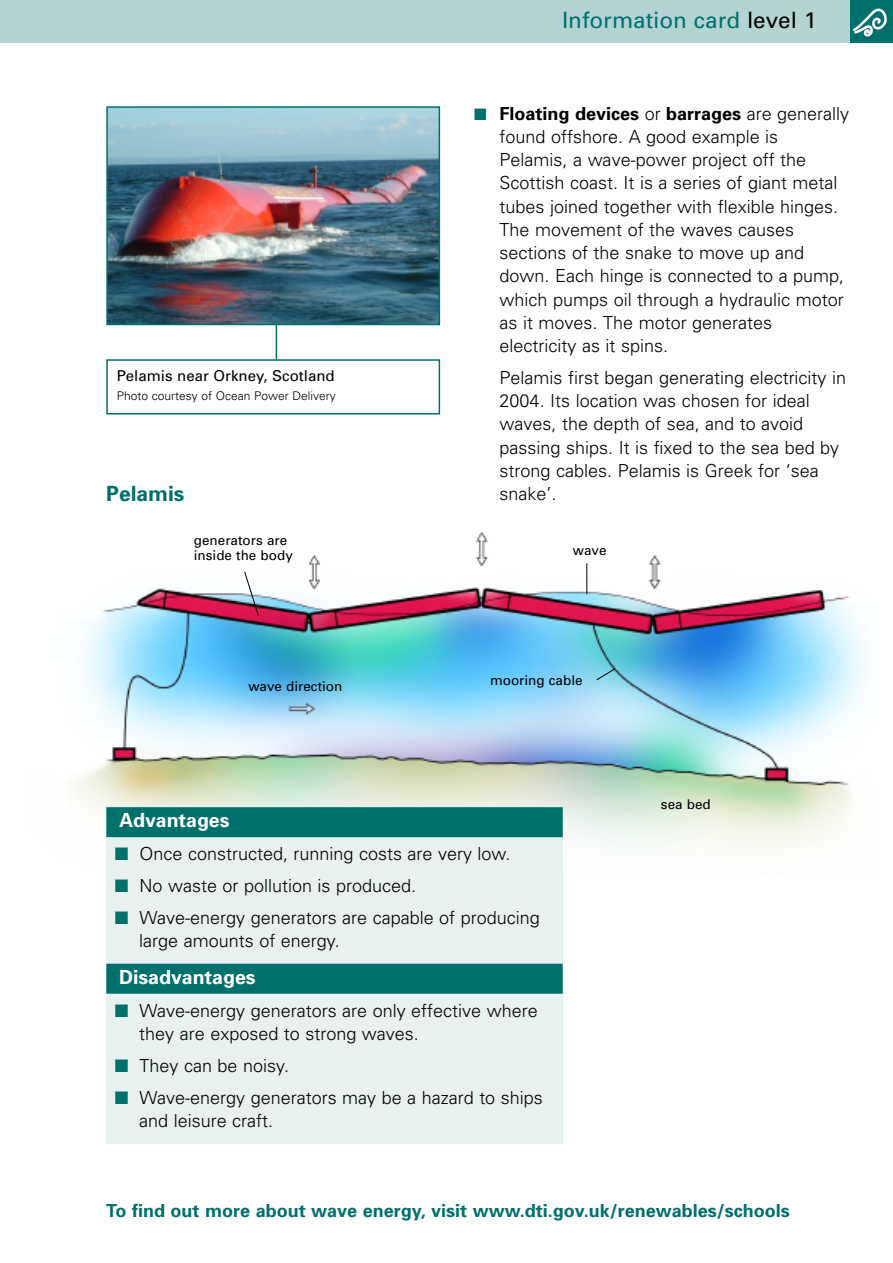
<style>
.page{position:relative;width:893px;height:1263px;background:#fff}
.page>*{position:absolute;margin:0;border:0;box-sizing:border-box;transform-origin:0 0}
.t1{font:22.5px "Univers";color:#00706d}
.t2{font:700 21px "Univers";color:#00706d}
.t3{font:700 19.5px "Univers";color:#fff}
.t4{font:300 18px/23.2px "Univers";color:#000}
.t5{font:700 18px "Univers";color:#00706d}
.t6{font:15px "Univers";color:#000}
.t7{font:13.5px/15.1px "Univers";color:#000}
.t8{font:300 12px "Univers";color:#000}
.s1{color:#000}
.s2{color:#00706d}
.s3{font-weight:700}
</style>
<div class="page">
<img style="left:72px;top:531px;width:796px;height:317px">
<div style="left:106px;top:805px;width:457px;height:338px;background:#e6f1f0"></div>
<div style="left:0;top:0;width:850px;height:43px;background:#b3d4d3"></div>
<div style="left:850px;top:0;width:43px;height:43px;background:#00706d"></div>
<svg style="left:853px;top:8px;width:33px;height:29px"></svg>
<img style="left:109px;top:109px;width:328px;height:213px">
<div style="left:106px;top:106px;width:334px;height:219px;border:2px solid #00706d"></div>
<div style="left:106px;top:359px;width:334px;height:56px;border:2px solid #00706d"></div>
<div style="left:106px;top:807px;width:457px;height:30px;background:#00706d"></div>
<div style="left:106px;top:964px;width:457px;height:30px;background:#00706d"></div>
<hr style="left:276px;top:324px;width:1px;height:36px;background:#00706d">
<svg style="left:244px;top:572px;width:14px;height:43px"></svg>
<hr style="left:587px;top:563px;width:1px;height:31px;background:#000">
<svg style="left:596px;top:668px;width:19px;height:12px"></svg>
<p class="t6" style="left:117px;top:370px;width:219px">Pelamis near Orkney, Scotland</p>
<p class="t8" style="left:117px;top:391px;width:221px">Photo courtesy of Ocean Power Delivery</p>
<p class="t2" style="left:106px;top:486px;width:80px">Pelamis</p>
<p class="t1" style="left:562px;top:12px;width:256px">Information card <span class="s1">level 1</span></p>
<p class="t4" style="left:500px;top:103px;width:351px;text-indent:-26px"><span class="s2">■</span> <span class="s3">Floating devices</span> or <span class="s3">barrages</span> are generally found offshore. A good example is Pelamis, a wave-power project off the Scottish coast. It is a series of giant metal tubes joined together with flexible hinges.<br>The movement of the waves causes sections of the snake to move up and down. Each hinge is connected to a pump, which pumps oil through a hydraulic motor as it moves. The motor generates electricity as it spins.</p>
<p class="t4" style="left:500px;top:367px;width:348px">Pelamis first began generating electricity in 2004. Its location was chosen for ideal waves, the depth of sea, and to avoid passing ships. It is fixed to the sea bed by strong cables. Pelamis is Greek for ‘sea snake’.</p>
<p class="t7" style="left:194px;top:534px;width:100px">generators are inside the body</p>
<p class="t7" style="left:573px;top:543px;width:35px">wave</p>
<p class="t7" style="left:248px;top:680px;width:96px">wave direction</p>
<p class="t7" style="left:490px;top:674px;width:94px">mooring cable</p>
<p class="t3" style="left:119px;top:813px;width:112px">Advantages</p>
<p class="t4" style="left:115px;top:844px;width:397px"><span class="s2">■</span> Once constructed, running costs are very low.</p>
<p class="t4" style="left:115px;top:875px;width:303px"><span class="s2">■</span> No waste or pollution is produced.</p>
<p class="t4" style="left:139px;top:907px;width:402px;text-indent:-24px"><span class="s2">■</span> Wave-energy generators are capable of producing large amounts of energy.</p>
<p class="t3" style="left:119px;top:970px;width:138px">Disadvantages</p>
<p class="t4" style="left:139px;top:1000px;width:400px;text-indent:-24px"><span class="s2">■</span> Wave-energy generators are only effective where they are exposed to strong waves.</p>
<p class="t4" style="left:115px;top:1055px;width:176px"><span class="s2">■</span> They can be noisy.</p>
<p class="t4" style="left:139px;top:1087px;width:405px;text-indent:-24px"><span class="s2">■</span> Wave-energy generators may be a hazard to ships and leisure craft.</p>
<p class="t7" style="left:661px;top:798px;width:51px">sea bed</p>
<p class="t5" style="left:106px;top:1204px;width:685px">To find out more about wave energy, visit www.dti.gov.uk/renewables/schools</p>
</div>
